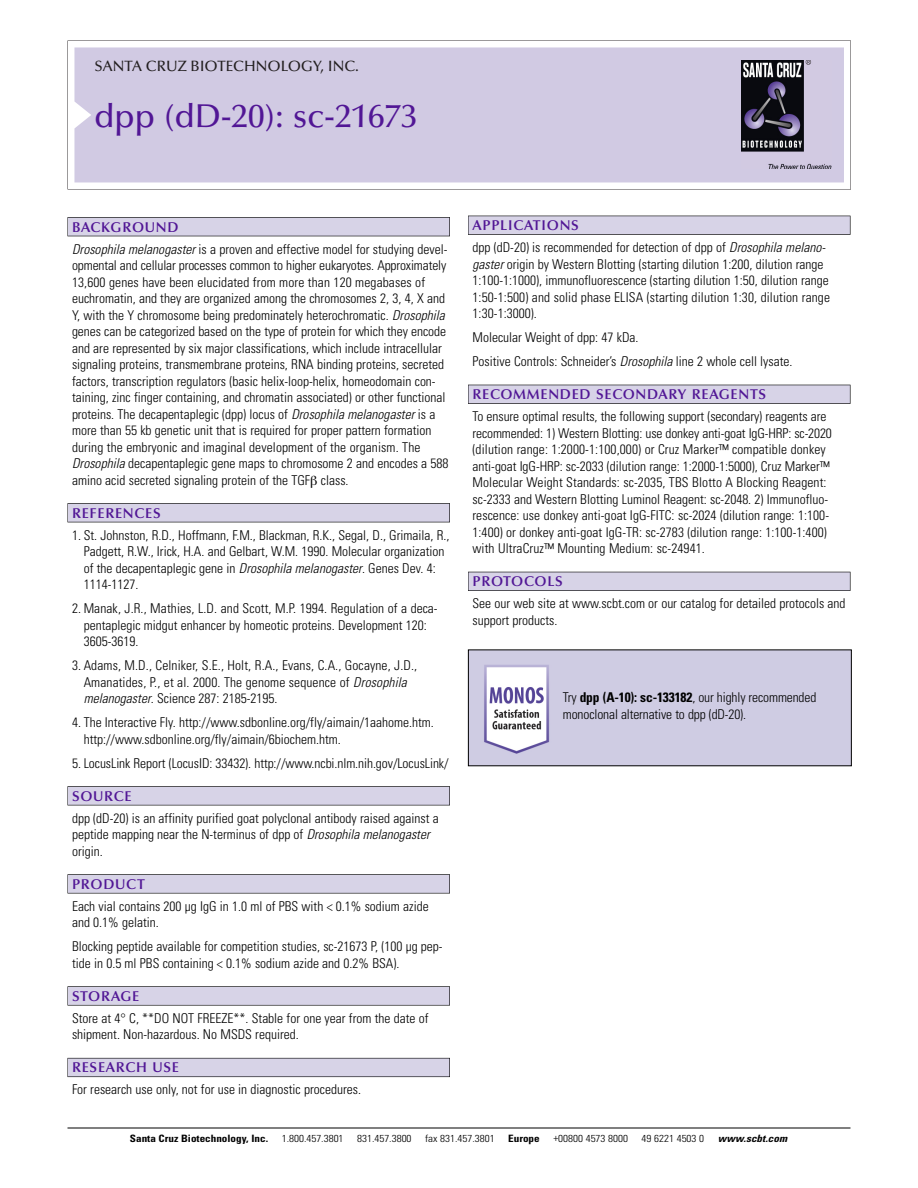
<style>
.page{position:relative;width:918px;height:1188px;background:#fff}
.page>*{position:absolute;margin:0;border:0;box-sizing:border-box;transform-origin:0 0}
.t1{font:500 33px "Optima";color:#511695}
.t2{font:500 15px "Optima";color:#231f20}
.t3{font:600 14.25px "Optima";letter-spacing:.05em;color:#511695}
.t4{font:300 condensed 13.5px/16.5px "Univers";color:#000}
.t5{font:300 condensed 10.2px "Univers";color:#000;scale:1.1 1}
.t6{font:700 condensed 10.2px "Univers";color:#000;scale:1.1 1}
.t7{font:italic 700 condensed 10.2px "Univers";letter-spacing:.005em;color:#000;scale:1.1 1}
.s1{font-style:italic}
.s2{font-weight:700}
</style>
<div class="page">
<svg style="left:68px;top:40px;width:783px;height:149px"></svg>
<div style="left:74px;top:47px;width:770px;height:135px;background:#d1cae3"></div>
<img style="left:741px;top:60px;width:90px;height:108px">
<div style="left:68px;top:217px;width:382px;height:19px;background:#525156"></div>
<div style="left:68px;top:218px;width:381px;height:18px;background:#d7d3e7"></div>
<div style="left:68px;top:503px;width:382px;height:19px;background:#525155"></div>
<div style="left:68px;top:504px;width:381px;height:18px;background:#d7d3e7"></div>
<div style="left:68px;top:786px;width:382px;height:19px;background:#545357"></div>
<div style="left:68px;top:787px;width:381px;height:18px;background:#d7d3e7"></div>
<div style="left:68px;top:874px;width:382px;height:19px;background:#575759"></div>
<div style="left:68px;top:875px;width:381px;height:18px;background:#d7d3e7"></div>
<svg style="left:68px;top:986px;width:382px;height:20px"></svg>
<div style="left:68px;top:987px;width:381px;height:18px;background:#d7d3e7"></div>
<div style="left:68px;top:1058px;width:382px;height:19px;background:#66646e"></div>
<div style="left:68px;top:1058px;width:381px;height:18px;background:#d7d3e7"></div>
<div style="left:468px;top:216px;width:382px;height:19px;background:#525155"></div>
<div style="left:468px;top:216px;width:382px;height:18px;background:#d7d3e7"></div>
<div style="left:468px;top:385px;width:382px;height:19px;background:#515055"></div>
<div style="left:468px;top:385px;width:382px;height:18px;background:#d7d3e7"></div>
<div style="left:468px;top:572px;width:382px;height:19px;background:#525158"></div>
<div style="left:468px;top:572px;width:382px;height:18px;background:#d7d3e7"></div>
<hr style="left:68px;top:1128px;width:782px;height:1px;background:#000">
<img style="left:470px;top:652px;width:380px;height:112px">
<p class="t2" style="left:94px;top:61px;width:266px">SANTA CRUZ BIOTECHNOLOGY, INC.</p>
<h1 class="t1" style="left:94px;top:103px;width:325px">dpp (dD-20): sc-21673</h1>
<p class="t3" style="left:72px;top:221px;width:108px">BACKGROUND</p>
<p class="t4" style="left:72px;top:242px;width:378px"><span class="s1">Drosophila melanogaster</span> is a proven and effective model for studying devel&shy;opmental and cellular processes common to higher eukaryotes. Approximately 13,600 genes have been elucidated from more than 120 megabases of euchromatin, and they are organized among the chromosomes 2, 3, 4, X and Y, with the Y chromosome being predominately heterochromatic. <span class="s1">Drosophila </span>genes can be categorized based on the type of protein for which they encode and are represented by six major classifications, which include intracellular signaling proteins, transmembrane proteins, RNA binding proteins, secreted factors, transcription regulators (basic helix-loop-helix, homeodomain con&shy;taining, zinc finger containing, and chromatin associated) or other functional proteins. The decapentaplegic (dpp) locus of <span class="s1">Drosophila melanogaster</span> is a more than 55 kb genetic unit that is required for proper pattern formation during the embryonic and imaginal development of the organism. The <span class="s1">Drosophila</span> decapentaplegic gene maps to chromosome 2 and encodes a 588 amino acid secreted signaling protein of the TGF class.</p>
<p class="t3" style="left:72px;top:507px;width:90px">REFERENCES</p>
<p class="t4" style="left:84px;top:528px;width:367px;text-indent:-12px">1. St. Johnston, R.D., Hoffmann, F.M., Blackman, R.K., Segal, D., Grimaila, R., Padgett, R.W., Irick, H.A. and Gelbart, W.M. 1990. Molecular organization of the decapentaplegic gene in <span class="s1">Drosophila melanogaster</span>. Genes Dev. 4:<br>1114-1127.</p>
<p class="t4" style="left:84px;top:601px;width:356px;text-indent:-12px">2. Manak, J.R., Mathies, L.D. and Scott, M.P. 1994. Regulation of a deca&shy;pentaplegic midgut enhancer by homeotic proteins. Development 120:<br>3605-3619.</p>
<p class="t4" style="left:84px;top:658px;width:335px;text-indent:-12px">3. Adams, M.D., Celniker, S.E., Holt, R.A., Evans, C.A., Gocayne, J.D.,<br>Amanatides, P., et al. 2000. The genome sequence of <span class="s1">Drosophila melanogaster</span>. Science 287: 2185-2195.</p>
<p class="t4" style="left:84px;top:715px;width:352px;text-indent:-12px">4. The Interactive Fly. http://www.sdbonline.org/fly/aimain/1aahome.htm. http://www.sdbonline.org/fly/aimain/6biochem.htm.</p>
<p class="t4" style="left:72px;top:756px;width:378px">5. LocusLink Report (LocusID: 33432). http://www.ncbi.nlm.nih.gov/LocusLink/</p>
<p class="t3" style="left:72px;top:790px;width:61px">SOURCE</p>
<p class="t4" style="left:72px;top:811px;width:368px">dpp (dD-20) is an affinity purified goat polyclonal antibody raised against a peptide mapping near the N-terminus of dpp of <span class="s1">Drosophila melanogaster </span>origin.</p>
<p class="t3" style="left:72px;top:878px;width:74px">PRODUCT</p>
<p class="t4" style="left:72px;top:899px;width:358px">Each vial contains 200 µg IgG in 1.0 ml of PBS with &lt; 0.1% sodium azide and 0.1% gelatin.</p>
<p class="t4" style="left:72px;top:939px;width:372px">Blocking peptide available for competition studies, sc-21673 P, (100 µg pep&shy;tide in 0.5 ml PBS containing &lt; 0.1% sodium azide and 0.2% BSA).</p>
<p class="t3" style="left:72px;top:990px;width:69px">STORAGE</p>
<p class="t4" style="left:72px;top:1011px;width:358px">Store at 4° C, **DO NOT FREEZE**. Stable for one year from the date of shipment. Non-hazardous. No MSDS required.</p>
<p class="t3" style="left:72px;top:1062px;width:109px">RESEARCH USE</p>
<p class="t4" style="left:72px;top:1082px;width:290px">For research use only, not for use in diagnostic procedures.</p>
<p class="t3" style="left:473px;top:219px;width:108px">APPLICATIONS</p>
<p class="t4" style="left:473px;top:240px;width:359px">dpp (dD-20) is recommended for detection of dpp of <span class="s1">Drosophila melano&shy;gaster</span> origin by Western Blotting (starting dilution 1:200, dilution range 1:100-1:1000), immunofluorescence (starting dilution 1:50, dilution range 1:50-1:500) and solid phase ELISA (starting dilution 1:30, dilution range 1:30-1:3000).</p>
<p class="t4" style="left:473px;top:326px;width:322px;line-height:24px">Molecular Weight of dpp: 47 kDa.<br>Positive Controls: Schneider’s <span class="s1">Drosophila</span> line 2 whole cell lysate.</p>
<p class="t3" style="left:473px;top:389px;width:295px">RECOMMENDED SECONDARY REAGENTS</p>
<p class="t4" style="left:473px;top:409px;width:361px">To ensure optimal results, the following support (secondary) reagents are recommended: 1) Western Blotting: use donkey anti-goat IgG-HRP: sc-2020 (dilution range: 1:2000-1:100,000) or Cruz Marker™ compatible donkey anti-goat IgG-HRP: sc-2033 (dilution range: 1:2000-1:5000), Cruz Marker™ Molecular Weight Standards: sc-2035, TBS Blotto A Blocking Reagent: sc-2333 and Western Blotting Luminol Reagent: sc-2048. 2) Immunofluo&shy;rescence: use donkey anti-goat IgG-FITC: sc-2024 (dilution range: 1:100- 1:400) or donkey anti-goat IgG-TR: sc-2783 (dilution range: 1:100-1:400) with UltraCruz™ Mounting Medium: sc-24941.</p>
<p class="t3" style="left:473px;top:576px;width:92px">PROTOCOLS</p>
<p class="t4" style="left:473px;top:596px;width:375px">See our web site at www.scbt.com or our catalog for detailed protocols and support products.</p>
<p class="t4" style="left:563px;top:690px;width:255px">Try <span class="s2">dpp (A-10): sc-133182</span>, our highly recommended monoclonal alternative to dpp (dD-20).</p>
<p class="t6" style="left:130px;top:1135px;width:127px">Santa Cruz Biotechnology, Inc.</p>
<p class="t5" style="left:282px;top:1135px;width:58px">1.800.457.3801</p>
<p class="t5" style="left:357px;top:1135px;width:51px">831.457.3800</p>
<p class="t5" style="left:425px;top:1135px;width:65px">fax 831.457.3801</p>
<p class="t6" style="left:508px;top:1135px;width:30px">Europe</p>
<p class="t5" style="left:553px;top:1135px;width:69px">+00800 4573 8000</p>
<p class="t5" style="left:642px;top:1135px;width:58px">49 6221 4503 0</p>
<p class="t7" style="left:718px;top:1135px;width:64px">www.scbt.com</p>
</div>
